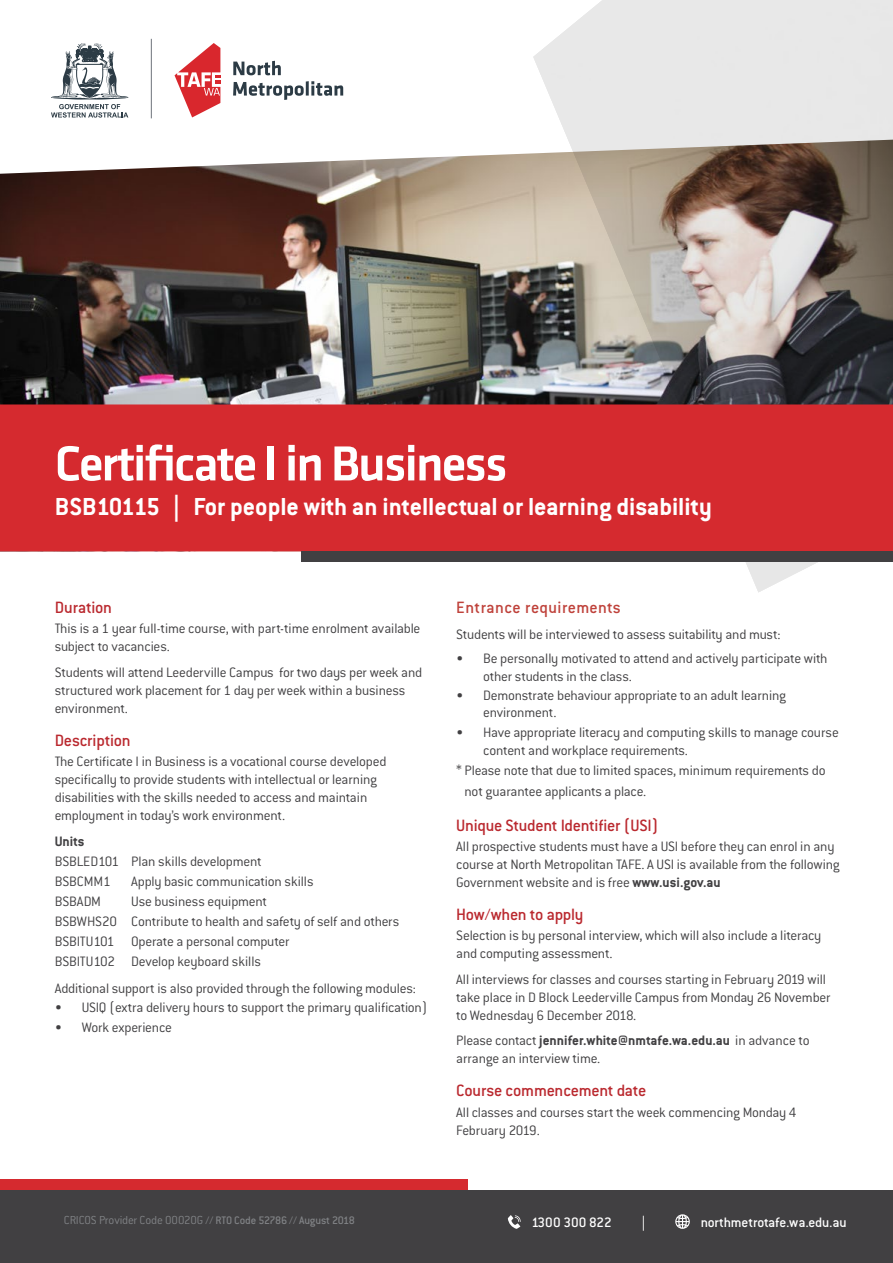
<style>
.page{position:relative;width:893px;height:1263px;background:#fff}
.page>*{position:absolute;margin:0;border:0;box-sizing:border-box;transform-origin:0 0}
.t1{font:500 51px "Klavika";letter-spacing:-.04em;color:#fff}
.t2{font:700 27px "Conduit ITC Std";color:#fff}
.t3{font:500 18px "Conduit ITC Std";letter-spacing:-.015em;color:#ba292f}
.t4{font:500 18px "Conduit ITC Std";letter-spacing:.015em;color:#bf423b}
.t5{font:300 15px/18px "Conduit ITC Std";letter-spacing:-.015em;color:#414042}
.t6{font:500 15px "Conduit ITC Std";letter-spacing:-.005em;color:#fff}
.t7{font:700 15px "Conduit ITC Std";letter-spacing:-.005em;color:#414042}
.t8{font:500 12px "Conduit ITC Std";letter-spacing:-.015em;color:#808285}
.s1{font-weight:700}
.s2{font-weight:300;font-size:12.75px}
</style>
<div class="page">
<img style="left:0;top:153px;width:533px;height:251px">
<div style="left:0;top:1190px;width:893px;height:73px;background:#414042"></div>
<svg style="left:508px;top:1215px;width:13px;height:14px"></svg>
<svg style="left:675px;top:1214px;width:15px;height:15px"></svg>
<div style="left:0;top:1179px;width:468px;height:11px;background:#d52a2f"></div>
<img style="left:533px;top:0;width:360px;height:592px">
<svg style="left:51px;top:43px;width:77px;height:75px"></svg>
<hr style="left:151px;top:39px;width:1px;height:79px;background:#6d727b">
<svg style="left:175px;top:43px;width:45px;height:74px"></svg>
<svg style="left:233px;top:61px;width:48px;height:14px"></svg>
<svg style="left:233px;top:82px;width:71px;height:18px"></svg>
<hr style="left:306px;top:81px;width:3px;height:15px;background:#2c3b45">
<svg style="left:311px;top:81px;width:32px;height:15px"></svg>
<div style="left:0;top:404px;width:893px;height:147px;background:#d52a2f"></div>
<div style="left:302px;top:551px;width:591px;height:11px;background:#414042"></div>
<h1 class="t1" style="left:55px;top:429px;width:454px">Certificate I in Business</h1>
<h2 class="t2" style="left:55px;top:490px;width:659px">BSB10115 | For people with an intellectual or learning disability</h2>
<p class="t3" style="left:55px;top:597px;width:59px">Duration</p>
<p class="t5" style="left:55px;top:619px;width:367px">This is a 1 year full-time course, with part-time enrolment available subject to vacancies.</p>
<p class="t5" style="left:55px;top:663px;width:369px">Students will attend Leederville Campus for two days per week and structured work placement for 1 day per week within a business environment.</p>
<p class="t3" style="left:55px;top:730px;width:77px">Description</p>
<p class="t5" style="left:55px;top:752px;width:333px">The Certificate I in Business is a vocational course developed specifically to provide students with intellectual or learning disabilities with the skills needed to access and maintain employment in today’s work environment.</p>
<p class="t7" style="left:55px;top:832px;width:31px">Units</p>
<p class="t5" style="left:55px;top:851px;width:208px;line-height:20.1px">BSBLED101 Plan skills development<br>BSBCMM1</p>
<p class="t5" style="left:131px;top:872px;width:184px">Apply basic communication skills</p>
<p class="t5" style="left:55px;top:891px;width:346px;line-height:20.1px;text-indent:77px">Use business equipment<br>BSBWHS20 Contribute to health and safety of self and others BSBITU101 Operate a personal computer<br>BSBITU102 Develop keyboard skills</p>
<p class="t5" style="left:55px;top:979px;width:363px">Additional support is also provided through the following modules:</p>
<p class="t5" style="left:55px;top:998px;width:374px">• USIQ (extra delivery hours to support the primary qualification)</p>
<p class="t5" style="left:55px;top:1018px;width:119px">• Work experience</p>
<p class="t5" style="left:55px;top:892px;width:48px">BSBADM</p>
<p class="t4" style="left:456px;top:597px;width:166px">Entrance requirements</p>
<p class="t5" style="left:456px;top:624px;width:326px">Students will be interviewed to assess suitability and must:</p>
<p class="t5" style="left:483px;top:650px;width:346px;line-height:17.2px;text-indent:-27px">• Be personally motivated to attend and actively participate with other students in the class.</p>
<p class="t5" style="left:483px;top:686px;width:304px;line-height:17.2px;text-indent:-27px">• Demonstrate behaviour appropriate to an adult learning environment.</p>
<p class="t5" style="left:483px;top:722px;width:357px;text-indent:-27px">• Have appropriate literacy and computing skills to manage course content and workplace requirements.</p>
<p class="t5" style="left:465px;top:759px;width:362px;line-height:21.6px;text-indent:-8px">* Please note that due to limited spaces, minimum requirements do not guarantee applicants a place.</p>
<p class="t3" style="left:456px;top:814px;width:204px">Unique Student Identifier (USI)</p>
<p class="t5" style="left:456px;top:837px;width:385px">All prospective students must have a USI before they can enrol in any course at North Metropolitan TAFE. A USI is available from the following<br>Government website and is free <span class="s1">www.usi.gov.au</span></p>
<p class="t3" style="left:456px;top:904px;width:129px">How/when to apply</p>
<p class="t5" style="left:456px;top:926px;width:367px">Selection is by personal interview, which will also include a literacy and computing assessment.</p>
<p class="t5" style="left:456px;top:969px;width:376px">All interviews for classes and courses starting in February 2019 will take place in D Block Leederville Campus from Monday 26 November to Wednesday 6 December 2018.</p>
<p class="t5" style="left:456px;top:1031px;width:355px">Please contact <span class="s1">jennifer.white@nmtafe.wa.edu.au</span> in advance to arrange an interview time.</p>
<p class="t3" style="left:456px;top:1080px;width:192px">Course commencement date</p>
<p class="t5" style="left:456px;top:1102px;width:342px">All classes and courses start the week commencing Monday 4<br>February 2019.</p>
<p class="t8" style="left:64px;top:1213px;width:293px"><span class="s2">CRICOS Provider Code 00020G</span> // RTO Code 52786 // August 2018</p>
<p class="t6" style="left:531px;top:1213px;width:82px">1300 300 822</p>
<p class="t6" style="left:642px;top:1213px;width:5px">|</p>
<p class="t6" style="left:701px;top:1213px;width:147px">northmetrotafe.wa.edu.au</p>
</div>
